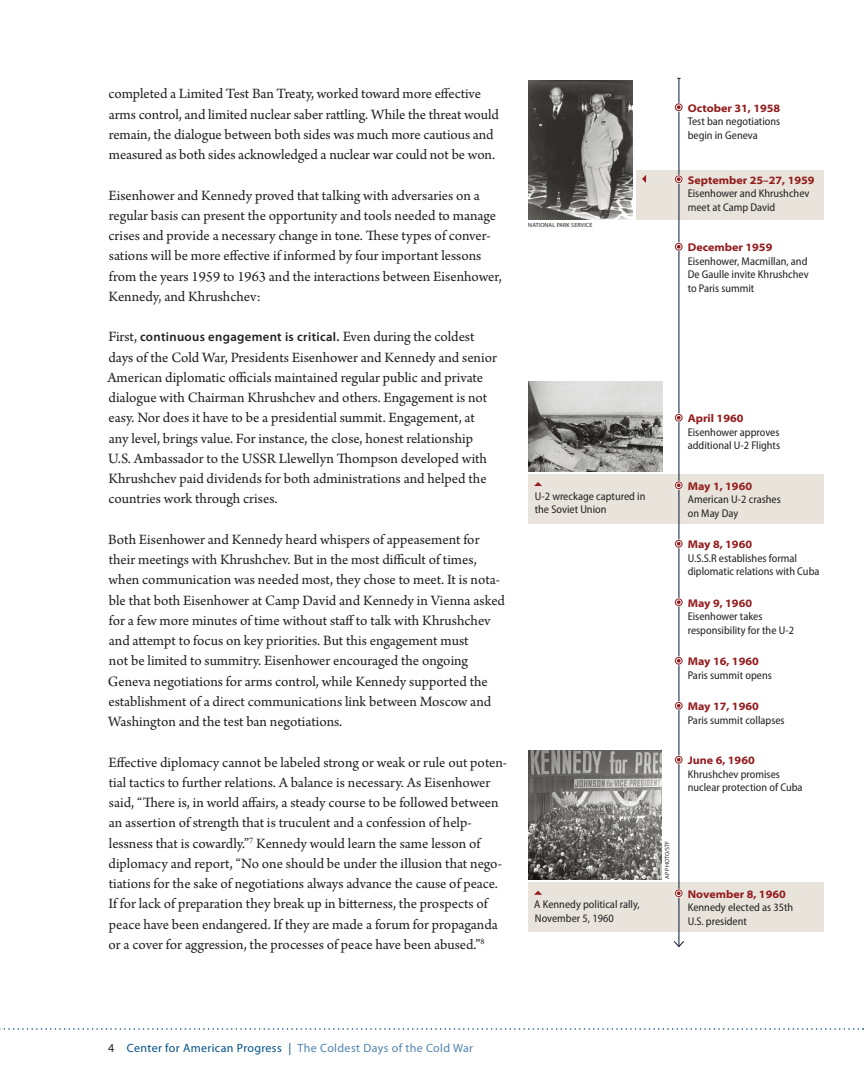
<style>
.page{position:relative;width:864px;height:1080px;background:#fff}
.page>*{position:absolute;margin:0;border:0;box-sizing:border-box;transform-origin:0 0}
.t1{font:15px/20.2px "Arno Pro";color:#231f20}
.t2{font:600 12.75px "Myriad Pro";letter-spacing:.025em;color:#231f20}
.t3{font:12px "Myriad Pro";letter-spacing:.03em;color:#005187}
.t4{font:semi-condensed 11.25px/13.5px "Myriad Pro";color:#231f20}
.t5{font:700 semi-expanded 11.25px "Myriad Pro";color:#931c1d}
.t6{font:6px "Myriad Pro";letter-spacing:.02em;color:#231f20}
.s1{font-family:"Arno Pro";font-weight:400;font-size:15px}
.s2{color:#231f20}
.s3{color:#5083af}
</style>
<div class="page">
<svg style="left:0;top:1028px;width:864px;height:2px"></svg>
<div style="left:528px;top:474px;width:296px;height:49px;background:#e8e4dc"></div>
<div style="left:528px;top:882px;width:296px;height:50px;background:#e8e4dc"></div>
<div style="left:636px;top:170px;width:188px;height:50px;background:#e8e4dc"></div>
<img style="left:528px;top:381px;width:135px;height:91px">
<img style="left:528px;top:80px;width:105px;height:140px">
<hr style="left:679px;top:78px;width:1px;height:868px;background:#081839">
<svg style="left:673px;top:940px;width:11px;height:7px"></svg>
<svg style="left:674px;top:103px;width:9px;height:9px"></svg>
<div style="left:675px;top:104px;width:7px;height:7px;border:1px solid #931c1d;border-radius:50%"></div>
<svg style="left:677px;top:105px;width:4px;height:4px"></svg>
<svg style="left:674px;top:175px;width:9px;height:9px"></svg>
<div style="left:675px;top:176px;width:7px;height:7px;border:1px solid #931c1d;border-radius:50%"></div>
<svg style="left:677px;top:177px;width:4px;height:4px"></svg>
<svg style="left:674px;top:242px;width:9px;height:9px"></svg>
<div style="left:675px;top:243px;width:7px;height:7px;border:1px solid #931c1d;border-radius:50%"></div>
<svg style="left:677px;top:245px;width:4px;height:4px"></svg>
<svg style="left:674px;top:413px;width:9px;height:9px"></svg>
<div style="left:675px;top:414px;width:7px;height:8px;border:1px solid #931c1d;border-radius:50%"></div>
<svg style="left:677px;top:416px;width:4px;height:4px"></svg>
<svg style="left:674px;top:481px;width:9px;height:9px"></svg>
<div style="left:675px;top:482px;width:7px;height:7px;border:1px solid #931c1d;border-radius:50%"></div>
<svg style="left:677px;top:483px;width:4px;height:4px"></svg>
<svg style="left:674px;top:539px;width:9px;height:9px"></svg>
<div style="left:675px;top:540px;width:7px;height:8px;border:1px solid #931c1d;border-radius:50%"></div>
<svg style="left:677px;top:542px;width:4px;height:4px"></svg>
<svg style="left:674px;top:598px;width:9px;height:9px"></svg>
<div style="left:675px;top:598px;width:7px;height:8px;border:1px solid #931c1d;border-radius:50%"></div>
<svg style="left:677px;top:600px;width:4px;height:4px"></svg>
<svg style="left:674px;top:656px;width:9px;height:9px"></svg>
<div style="left:675px;top:657px;width:7px;height:7px;border:1px solid #931c1d;border-radius:50%"></div>
<svg style="left:677px;top:659px;width:4px;height:4px"></svg>
<svg style="left:674px;top:701px;width:9px;height:9px"></svg>
<div style="left:675px;top:702px;width:7px;height:8px;border:1px solid #931c1d;border-radius:50%"></div>
<svg style="left:677px;top:704px;width:4px;height:4px"></svg>
<svg style="left:674px;top:755px;width:9px;height:9px"></svg>
<div style="left:675px;top:756px;width:7px;height:8px;border:1px solid #931c1d;border-radius:50%"></div>
<svg style="left:677px;top:758px;width:4px;height:4px"></svg>
<svg style="left:674px;top:889px;width:9px;height:9px"></svg>
<div style="left:675px;top:890px;width:7px;height:7px;border:1px solid #931c1d;border-radius:50%"></div>
<svg style="left:677px;top:891px;width:4px;height:4px"></svg>
<svg style="left:534px;top:482px;width:8px;height:4px"></svg>
<svg style="left:534px;top:891px;width:8px;height:4px"></svg>
<svg style="left:642px;top:175px;width:4px;height:8px"></svg>
<img style="left:528px;top:750px;width:134px;height:129px">
<p class="t1" style="left:109px;top:84px;width:392px">completed a Limited Test Ban Treaty, worked toward more effective arms control, and limited nuclear saber rattling. While the threat would remain, the dialogue between both sides was much more cautious and measured as both sides acknowledged a nuclear war could not be won.</p>
<p class="t1" style="left:108px;top:186px;width:395px">Eisenhower and Kennedy proved that talking with adversaries on a regular basis can present the opportunity and tools needed to manage crises and provide a necessary change in tone. These types of conver&shy;sations will be more effective if informed by four important lessons from the years 1959 to 1963 and the interactions between Eisenhower, Kennedy, and Khrushchev:</p>
<p class="t2" style="left:108px;top:329px;width:368px"><span class="s1">First,</span> continuous engagement is critical. <span class="s1">Even during the coldest</span></p>
<p class="t1" style="left:107px;top:348px;width:391px">days of the Cold War, Presidents Eisenhower and Kennedy and senior American diplomatic officials maintained regular public and private dialogue with Chairman Khrushchev and others. Engagement is not easy. Nor does it have to be a presidential summit. Engagement, at any level, brings value. For instance, the close, honest relationship U.S. Ambassador to the USSR Llewellyn Thompson developed with Khrushchev paid dividends for both administrations and helped the countries work through crises.</p>
<p class="t1" style="left:108px;top:530px;width:399px">Both Eisenhower and Kennedy heard whispers of appeasement for their meetings with Khrushchev. But in the most difficult of times, when communication was needed most, they chose to meet. It is nota&shy;ble that both Eisenhower at Camp David and Kennedy in Vienna asked for a few more minutes of time without staff to talk with Khrushchev and attempt to focus on key priorities. But this engagement must<br>not be limited to summitry. Eisenhower encouraged the ongoing Geneva negotiations for arms control, while Kennedy supported the establishment of a direct communications link between Moscow and Washington and the test ban negotiations.</p>
<p class="t1" style="left:108px;top:753px;width:400px">Effective diplomacy cannot be labeled strong or weak or rule out poten&shy;tial tactics to further relations. A balance is necessary. As Eisenhower said, “There is, in world affairs, a steady course to be followed between an assertion of strength that is truculent and a confession of help&shy;lessness that is cowardly.”<sup>7</sup> Kennedy would learn the same lesson of diplomacy and report, “No one should be under the illusion that nego&shy;tiations for the sake of negotiations always advance the cause of peace.<br>If for lack of preparation they break up in bitterness, the prospects of peace have been endangered. If they are made a forum for propaganda or a cover for aggression, the processes of peace have been abused.”<sup>8</sup></p>
<p class="t6" style="left:528px;top:222px;width:66px">National Park Service</p>
<p class="t5" style="left:688px;top:102px;width:94px">October 31, 1958</p>
<p class="t4" style="left:688px;top:115px;width:94px">Test ban negotiations begin in Geneva</p>
<p class="t5" style="left:688px;top:174px;width:128px">September 25–27, 1959</p>
<p class="t4" style="left:688px;top:187px;width:123px">Eisenhower and Khrushchev meet at Camp David</p>
<p class="t5" style="left:688px;top:241px;width:86px">December 1959</p>
<p class="t4" style="left:688px;top:254px;width:122px;text-align:justify">Eisenhower, Macmillan, and De Gaulle invite Khrushchev to Paris summit</p>
<p class="t4" style="left:535px;top:489px;width:112px">U-2 wreckage captured in the Soviet Union</p>
<p class="t4" style="left:534px;top:898px;width:107px">A Kennedy political rally,<br>November 5, 1960</p>
<p class="t5" style="left:688px;top:412px;width:57px">April 1960</p>
<p class="t4" style="left:688px;top:425px;width:94px">Eisenhower approves additional U-2 Flights</p>
<p class="t5" style="left:688px;top:480px;width:66px">May 1, 1960</p>
<p class="t4" style="left:688px;top:493px;width:95px">American U-2 crashes on May Day</p>
<p class="t5" style="left:688px;top:538px;width:66px">May 8, 1960</p>
<p class="t4" style="left:688px;top:551px;width:133px">U.S.S.R establishes formal diplomatic relations with Cuba</p>
<p class="t5" style="left:688px;top:597px;width:66px">May 9, 1960</p>
<p class="t4" style="left:688px;top:610px;width:108px">Eisenhower takes responsibility for the U-2</p>
<p class="t5" style="left:688px;top:655px;width:73px">May 16, 1960</p>
<p class="t4" style="left:688px;top:668px;width:86px">Paris summit opens</p>
<p class="t5" style="left:688px;top:700px;width:73px">May 17, 1960</p>
<p class="t4" style="left:688px;top:713px;width:98px">Paris summit collapses</p>
<p class="t5" style="left:688px;top:754px;width:69px">June 6, 1960</p>
<p class="t4" style="left:688px;top:767px;width:116px">Khrushchev promises nuclear protection of Cuba</p>
<p class="t6" style="left:663px;top:879px;width:39px;rotate:-90deg">AP Photo/stf</p>
<p class="t5" style="left:688px;top:888px;width:100px">November 8, 1960</p>
<p class="t4" style="left:688px;top:901px;width:107px">Kennedy elected as 35th<br>U.S. president</p>
<p class="t3" style="left:108px;top:1041px;width:367px"><span class="s2">4</span> Center for American Progress | <span class="s3">The Coldest Days of the Cold War</span></p>
</div>
